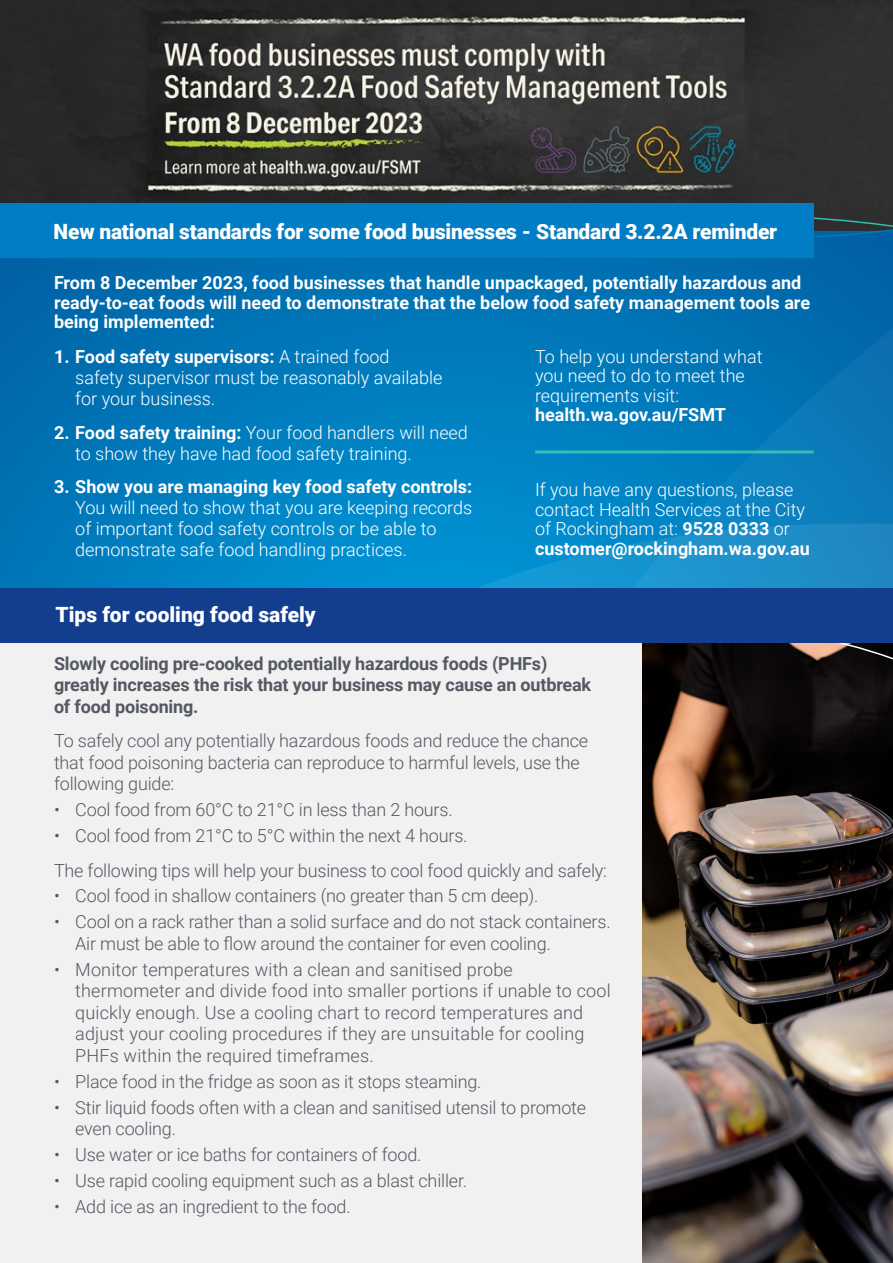
<style>
.page{position:relative;width:893px;height:1263px;background:#f1f1f2}
.page>*{position:absolute;margin:0;border:0;box-sizing:border-box;transform-origin:0 0}
.t1{font:900 21px "Roboto";letter-spacing:-.01em;color:#fff}
.t2{font:300 18px/21.6px "Roboto";letter-spacing:-.01em;color:#545861}
.t3{font:300 18px/21px "Roboto";color:#fff}
.t4{font:300 18px/21.6px "Roboto";letter-spacing:.01em;color:#545861}
.t5{font:700 18px/19.5px "Roboto";color:#fff}
.t6{font:700 18px/21.6px "Roboto";letter-spacing:-.01em;color:#545861}
.s1{font-weight:700}
</style>
<div class="page">
<img style="left:642px;top:673px;width:251px;height:590px">
<svg style="left:0;top:264px;width:459px;height:312px;background:#0077b9"></svg>
<div style="left:230px;top:523px;width:229px;height:53px;background:#008dce"></div>
<svg style="left:459px;top:264px;width:434px;height:312px;background:#057cbc"></svg>
<img style="left:0;top:0;width:893px;height:78px">
<svg style="left:0;top:78px;width:893px;height:118px;background:#41413e"></svg>
<svg style="left:0;top:196px;width:893px;height:68px;background:#164867"></svg>
<div style="left:0;top:203px;width:814px;height:55px;background:#007dc5"></div>
<hr style="left:535px;top:450px;width:279px;height:3px;background:#36bdb2">
<svg style="left:0;top:576px;width:893px;height:97px"></svg>
<div style="left:0;top:588px;width:893px;height:55px;background:#133d8d"></div>
<p class="t1" style="left:54px;top:217px;width:725px">New national standards for some food businesses - Standard 3.2.2A reminder</p>
<p class="t5" style="left:54px;top:272px;width:758px">From 8 December 2023, food businesses that handle unpackaged, potentially hazardous and ready-to-eat foods will need to demonstrate that the below food safety management tools are being implemented:</p>
<p class="t3" style="left:75px;top:345px;width:369px;text-indent:-21px"><span class="s1">1. Food safety supervisors:</span> A trained food<br>safety supervisor must be reasonably available for your business.</p>
<p class="t3" style="left:75px;top:421px;width:394px;text-indent:-21px"><span class="s1">2. Food safety training:</span> Your food handlers will need to show they have had food safety training.</p>
<p class="t5" style="left:54px;top:476px;width:420px">3. Show you are managing key food safety controls:</p>
<p class="t3" style="left:75px;top:497px;width:399px">You will need to show that you are keeping records of important food safety controls or be able to demonstrate safe food handling practices.</p>
<p class="t3" style="left:535px;top:346px;width:229px;line-height:19.5px">To help you understand what you need to do to meet the requirements visit:</p>
<p class="t5" style="left:535px;top:404px;width:192px">health.wa.gov.au/FSMT</p>
<p class="t3" style="left:535px;top:479px;width:276px;line-height:19.5px">If you have any questions, please contact Health Services at the City of Rockingham at: <span class="s1">9528 0333</span> or <span class="s1">customer@rockingham.wa.gov.au</span></p>
<p class="t1" style="left:56px;top:600px;width:262px">Tips for cooling food safely</p>
<p class="t6" style="left:54px;top:652px;width:539px">Slowly cooling pre-cooked potentially hazardous foods (PHFs) greatly increases the risk that your business may cause an outbreak of food poisoning.</p>
<p class="t2" style="left:54px;top:729px;width:536px">To safely cool any potentially hazardous foods and reduce the chance that food poisoning bacteria can reproduce to harmful levels, use the following guide:</p>
<p class="t2" style="left:54px;top:798px;width:400px">• Cool food from 60°C to 21°C in less than 2 hours.</p>
<p class="t2" style="left:54px;top:818px;width:554px;line-height:34.3px">• Cool food from 21°C to 5°C within the next 4 hours.<br>The following tips will help your business to cool food quickly and safely:</p>
<p class="t2" style="left:54px;top:884px;width:486px">• Cool food in shallow containers (no greater than 5 cm deep).</p>
<p class="t2" style="left:75px;top:910px;width:537px;text-indent:-21px">• Cool on a rack rather than a solid surface and do not stack containers.<br>Air must be able to flow around the container for even cooling.</p>
<p class="t4" style="left:75px;top:958px;width:537px;text-indent:-21px">• Monitor temperatures with a clean and sanitised probe thermometer and divide food into smaller portions if unable to cool quickly enough. Use a cooling chart to record temperatures and adjust your cooling procedures if they are unsuitable for cooling PHFs within the required timeframes.</p>
<p class="t2" style="left:54px;top:1070px;width:429px">• Place food in the fridge as soon as it stops steaming.</p>
<p class="t2" style="left:75px;top:1096px;width:512px;text-indent:-21px">• Stir liquid foods often with a clean and sanitised utensil to promote even cooling.</p>
<p class="t2" style="left:54px;top:1143px;width:369px">• Use water or ice baths for containers of food.</p>
<p class="t2" style="left:54px;top:1169px;width:415px">• Use rapid cooling equipment such as a blast chiller.</p>
<p class="t2" style="left:54px;top:1195px;width:298px">• Add ice as an ingredient to the food.</p>
</div>
